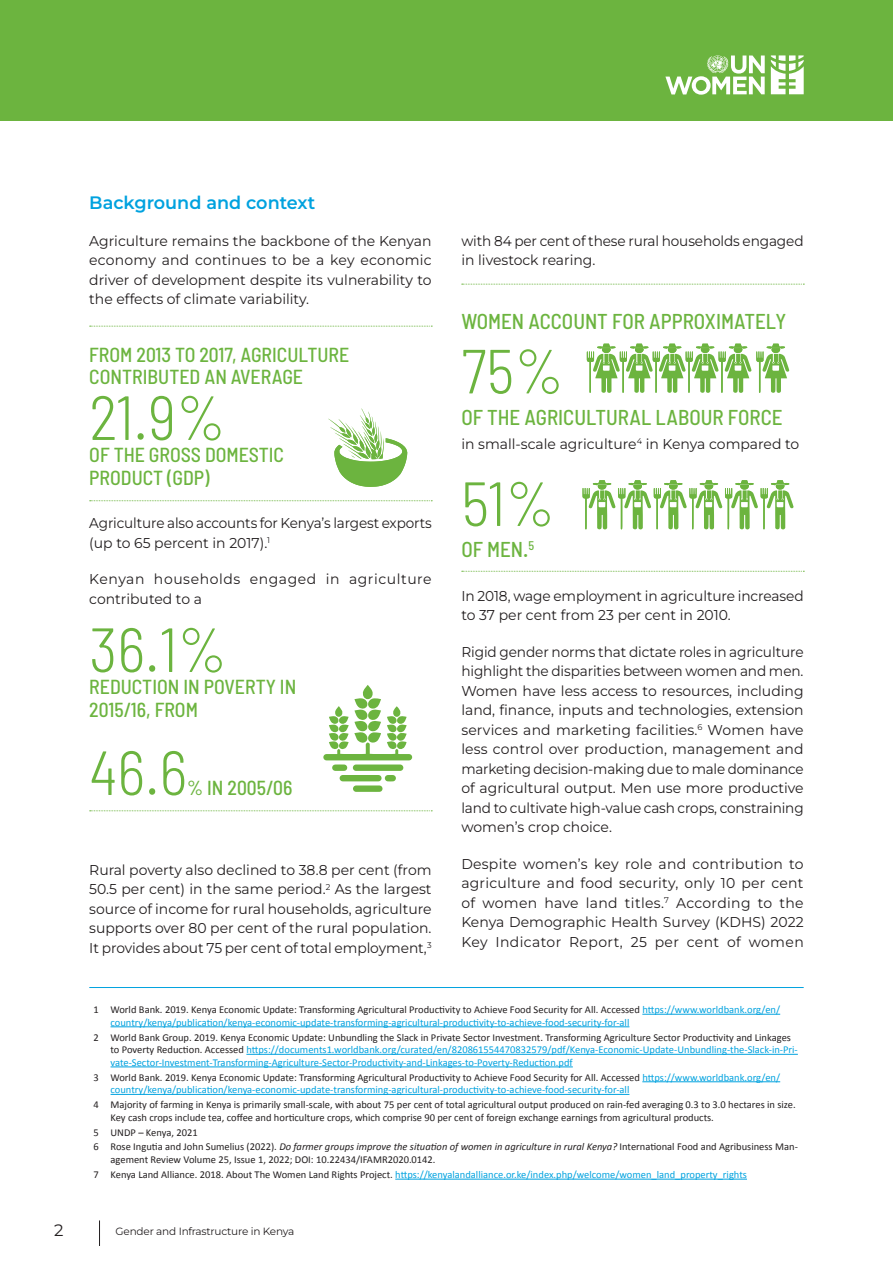
<style>
.page{position:relative;width:893px;height:1263px;background:#fff}
.page>*{position:absolute;margin:0;border:0;box-sizing:border-box;transform-origin:0 0}
.Paragraph_Style_2{font:300 semi-condensed 62.25px "Barlow";color:#6cb43f}
.Paragraph_Style_2-2{font:500 semi-condensed 21.45px "Barlow";color:#6cb43f}
.Paragraph_Style_2-3{font:500 semi-condensed 20.25px/22.5px "Barlow";color:#6cb43f}
.Normal1{font:600 18px "Montserrat";color:#00a2df}
.t1{font:16.5px "Montserrat";color:#231f20}
.t2{font:14.25px/19.5px "Montserrat";letter-spacing:-.005em;color:#231f20;text-align:justify}
.t3{font:14.25px/19.5px "Montserrat";letter-spacing:-.005em;color:#231f20;scale:.96 1}
.t4{font:14.25px/19.5px "Montserrat";letter-spacing:-.005em;color:#231f20;scale:.95 1}
.t5{font:14.25px/19.5px "Montserrat";letter-spacing:.04em;color:#231f20}
.FOOTNOTE{font:10.5px/12.6px "Calibri";color:#00a2df}
.FOOTNOTE-2{font:10.5px/12.6px "Calibri";color:#231f20}
.t6{font:10.5px "Montserrat";letter-spacing:-.02em;color:#231f20}
.s1{color:#231f20}
.s2{font-style:italic}
</style>
<div class="page">
<div style="left:0;top:0;width:893px;height:121px;background:#6cb43f"></div>
<svg style="left:99px;top:1220px;width:1px;height:26px"></svg>
<svg style="left:665px;top:55px;width:100px;height:40px"></svg>
<svg style="left:771px;top:55px;width:33px;height:39px"></svg>
<hr style="left:89px;top:987px;width:715px;height:1px;background:#00a2df">
<hr style="left:642px;top:1014px;width:138px;height:1px;background:#00a2df">
<hr style="left:111px;top:1026px;width:518px;height:1px;background:#00a2df">
<hr style="left:246px;top:1054px;width:552px;height:1px;background:#00a2df">
<hr style="left:111px;top:1066px;width:462px;height:1px;background:#00a2df">
<hr style="left:642px;top:1081px;width:138px;height:1px;background:#00a2df">
<hr style="left:111px;top:1094px;width:518px;height:1px;background:#00a2df">
<hr style="left:395px;top:1179px;width:352px;height:1px;background:#00a2df">
<svg style="left:90px;top:326px;width:342px;height:1px"></svg>
<svg style="left:90px;top:500px;width:342px;height:1px"></svg>
<svg style="left:90px;top:810px;width:342px;height:1px"></svg>
<svg style="left:462px;top:284px;width:342px;height:1px"></svg>
<svg style="left:462px;top:571px;width:342px;height:1px"></svg>
<svg style="left:328px;top:408px;width:79px;height:79px"></svg>
<svg style="left:587px;top:344px;width:202px;height:49px"></svg>
<svg style="left:582px;top:480px;width:212px;height:50px"></svg>
<svg style="left:323px;top:685px;width:89px;height:107px"></svg>
<p class="Normal1" style="left:89px;top:191px;width:227px">Background and context</p>
<p class="t2" style="left:89px;top:230px;width:344px">Agriculture remains the backbone of the Kenyan economy and continues to be a key economic driver of development despite its vulnerability to the effects of climate variability.</p>
<p class="Paragraph_Style_2-3" style="left:89px;top:343px;width:262px">FROM 2013 TO 2017, AGRICULTURE<br>CONTRIBUTED AN AVERAGE</p>
<p class="Paragraph_Style_2" style="left:89px;top:379px;width:138px">21.9%</p>
<p class="Paragraph_Style_2-3" style="left:89px;top:443px;width:196px">OF THE GROSS DOMESTIC<br>PRODUCT (GDP)</p>
<p class="t4" style="left:89px;top:513px;width:362px">Agriculture also accounts for Kenya’s largest exports (up to 65 percent in 2017).<sup>1</sup></p>
<p class="t5" style="left:89px;top:569px;width:344px">Kenyan households engaged in agriculture contributed to a</p>
<p class="Paragraph_Style_2" style="left:89px;top:611px;width:139px">36.1%</p>
<p class="Paragraph_Style_2-3" style="left:89px;top:675px;width:209px">REDUCTION IN POVERTY IN</p>
<p class="Paragraph_Style_2-3" style="left:89px;top:698px;width:110px">2015/16, FROM</p>
<p class="Paragraph_Style_2" style="left:89px;top:734px;width:99px">46.6</p>
<p class="Paragraph_Style_2-3" style="left:187px;top:776px;width:107px">% IN 2005/06</p>
<p class="t2" style="left:89px;top:859px;width:344px">Rural poverty also declined to 38.8 per cent (from 50.5 per cent) in the same period.<sup>2</sup> As the largest source of income for rural households, agriculture supports over 80 per cent of the rural population.<br>It provides about 75 per cent of total employment,<sup>3</sup></p>
<p class="t3" style="left:461px;top:230px;width:358px">with 84 per cent of these rural households engaged in livestock rearing.</p>
<p class="Paragraph_Style_2-2" style="left:461px;top:308px;width:326px">WOMEN ACCOUNT FOR APPROXIMATELY</p>
<p class="Paragraph_Style_2" style="left:461px;top:332px;width:104px">75%</p>
<p class="Paragraph_Style_2-2" style="left:461px;top:404px;width:323px">OF THE AGRICULTURAL LABOUR FORCE</p>
<p class="t2" style="left:461px;top:433px;width:339px">in small-scale agriculture<sup>4</sup> in Kenya compared to</p>
<p class="Paragraph_Style_2" style="left:461px;top:465px;width:95px">51%</p>
<p class="Paragraph_Style_2-2" style="left:461px;top:536px;width:74px">OF MEN.<sup>5</sup></p>
<p class="t3" style="left:461px;top:585px;width:358px">In 2018, wage employment in agriculture increased to 37 per cent from 23 per cent in 2010.</p>
<p class="t3" style="left:461px;top:641px;width:358px;text-align:justify">Rigid gender norms that dictate roles in agriculture highlight the disparities between women and men.<br>Women have less access to resources, including land, finance, inputs and technologies, extension services and marketing facilities.<sup>6</sup> Women have less control over production, management and marketing decision-making due to male dominance of agricultural output. Men use more productive land to cultivate high-value cash crops, constraining women’s crop choice.</p>
<p class="t2" style="left:461px;top:853px;width:344px">Despite women’s key role and contribution to agriculture and food security, only 10 per cent of women have land titles.<sup>7</sup> According to the Kenya Demographic Health Survey (KDHS) 2022<br>Key Indicator Report, 25 per cent of women</p>
<p class="FOOTNOTE" style="left:111px;top:1003px;width:671px;text-indent:-17px"><span class="s1">1 World Bank. 2019. Kenya Economic Update: Transforming Agricultural Productivity to Achieve Food Security for All. Accessed</span> https://www.worldbank.org/en/ country/kenya/publication/kenya-economic-update-transforming-agricultural-productivity-to-achieve-food-security-for-all</p>
<p class="FOOTNOTE" style="left:111px;top:1030px;width:689px;text-indent:-17px"><span class="s1">2 World Bank Group. 2019. Kenya Economic Update: Unbundling the Slack in Private Sector Investment. Transforming Agriculture Sector Productivity and Linkages to Poverty Reduction. Accessed</span> https://documents1.worldbank.org/curated/en/820861554470832579/pdf/Kenya-Economic-Update-Unbundling-the-Slack-in-Pri&shy;vate-Sector-Investment-Transforming-Agriculture-Sector-Productivity-and-Linkages-to-Poverty-Reduction.pdf</p>
<p class="FOOTNOTE" style="left:111px;top:1070px;width:671px;text-indent:-17px"><span class="s1">3 World Bank. 2019. Kenya Economic Update: Transforming Agricultural Productivity to Achieve Food Security for All. Accessed</span> https://www.worldbank.org/en/ country/kenya/publication/kenya-economic-update-transforming-agricultural-productivity-to-achieve-food-security-for-all</p>
<p class="FOOTNOTE-2" style="left:111px;top:1098px;width:687px;text-indent:-17px">4 Majority of farming in Kenya is primarily small-scale, with about 75 per cent of total agricultural output produced on rain-fed averaging 0.3 to 3.0 hectares in size.<br>Key cash crops include tea, coffee and horticulture crops, which comprise 90 per cent of foreign exchange earnings from agricultural products.</p>
<p class="FOOTNOTE-2" style="left:94px;top:1125px;width:106px">5 UNDP – Kenya, 2021</p>
<p class="FOOTNOTE-2" style="left:111px;top:1140px;width:689px;text-indent:-17px">6 Rose Ingutia and John Sumelius (2022). <span class="s2">Do farmer groups improve the situation of women in agriculture in rural Kenya?</span> International Food and Agribusiness Man&shy;agement Review Volume 25, Issue 1, 2022; DOI: 10.22434/IFAMR2020.0142.</p>
<p class="FOOTNOTE" style="left:94px;top:1168px;width:655px"><span class="s1">7 Kenya Land Alliance. 2018. About The Women Land Rights Project.</span> https://kenyalandalliance.or.ke/index.php/welcome/women_land_property_rights</p>
<h3 class="t1" style="left:54px;top:1219px;width:11px">2</h3>
<p class="t6" style="left:116px;top:1224px;width:180px">Gender and Infrastructure in Kenya</p>
</div>
